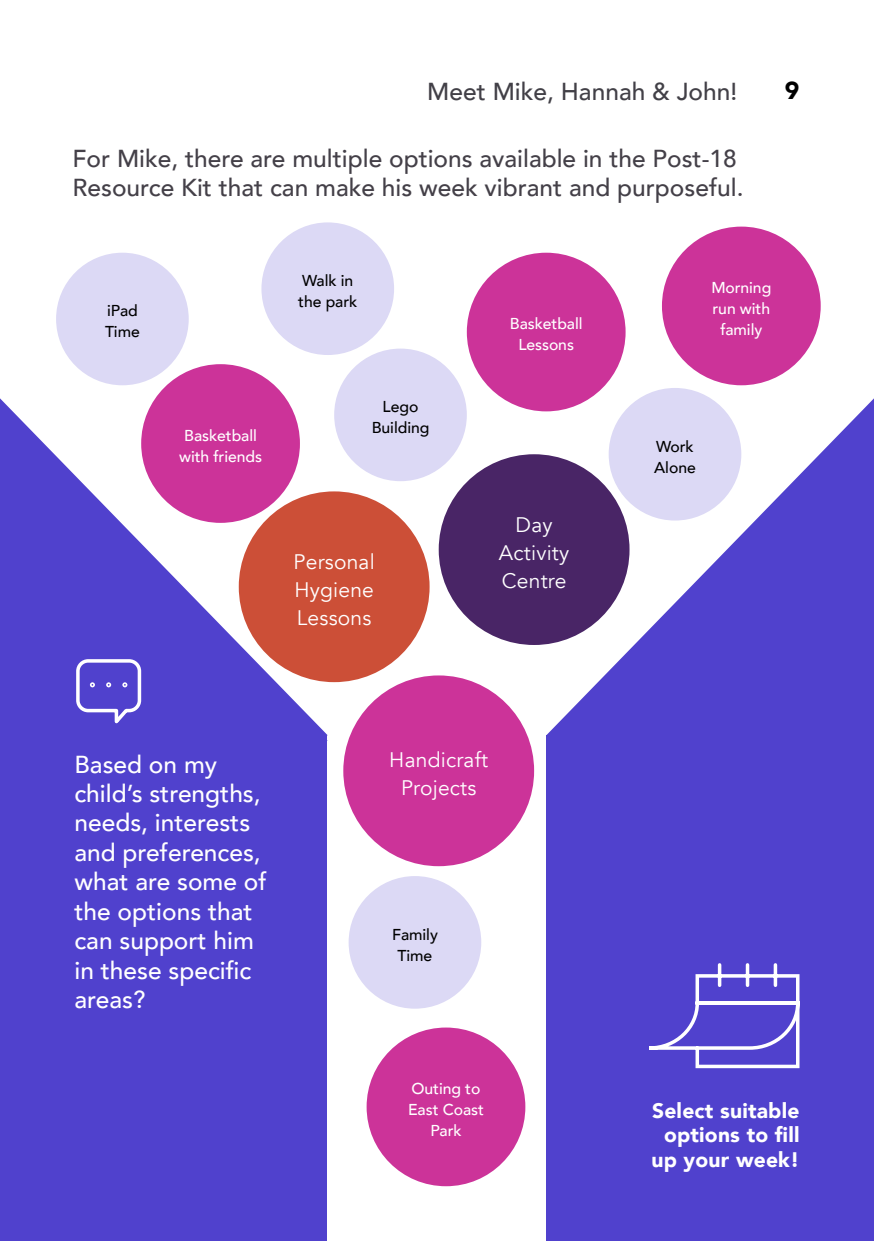
<style>
.page{position:relative;width:874px;height:1241px;background:#fff}
.page>*{position:absolute;margin:0;border:0;box-sizing:border-box;transform-origin:0 0}
.Subheader_2{font:500 24.5px/29.4px "Avenir";color:#fff}
.Header_3{font:500 24.5px "Avenir";color:#444048}
.t1{font:500 24.5px "Avenir";color:#424047}
.t2{font:900 24.5px "Avenir";color:#000}
.Paragraph_4{font:21px/28px "Avenir";letter-spacing:.01em;color:#fff;text-align:center}
.Subheader_3{font:900 21px/24.5px "Avenir";letter-spacing:.01em;color:#fff;text-align:right}
.Paragraph_3{font:500 15.75px/21px "Avenir";letter-spacing:-.005em;color:#fff}
.Paragraph_2{font:500 15.75px/21px "Avenir";letter-spacing:-.005em;color:#000;text-align:center}
</style>
<div class="page">
<div style="left:0;top:398px;width:873px;height:842px;background:#5041cd"></div>
<div style="left:0;top:99px;width:873px;height:635px;background:#fff"></div>
<svg style="left:546px;top:398px;width:327px;height:293px;fill:#5041cd"></svg>
<div style="left:327px;top:645px;width:219px;height:595px;background:#fff"></div>
<div style="left:348px;top:875px;width:133px;height:133px;background:#dcd9f5;border-radius:50%"></div>
<div style="left:56px;top:253px;width:133px;height:132px;background:#dcd9f5;border-radius:50%"></div>
<div style="left:334px;top:348px;width:132px;height:133px;background:#dcd9f5;border-radius:50%"></div>
<div style="left:608px;top:388px;width:133px;height:132px;background:#dcd9f5;border-radius:50%"></div>
<div style="left:261px;top:222px;width:133px;height:133px;background:#dcd9f5;border-radius:50%"></div>
<div style="left:366px;top:1027px;width:159px;height:158px;background:#c39;border-radius:50%"></div>
<div style="left:466px;top:253px;width:159px;height:158px;background:#c39;border-radius:50%"></div>
<div style="left:141px;top:364px;width:159px;height:159px;background:#c39;border-radius:50%"></div>
<div style="left:239px;top:491px;width:190px;height:191px;background:#cc4f37;border-radius:50%"></div>
<div style="left:438px;top:454px;width:191px;height:191px;background:#492566;border-radius:50%"></div>
<div style="left:343px;top:675px;width:191px;height:191px;background:#c39;border-radius:50%"></div>
<div style="left:661px;top:226px;width:159px;height:159px;background:#c39;border-radius:50%"></div>
<svg style="left:649px;top:963px;width:151px;height:106px"></svg>
<svg style="left:0;top:398px;width:327px;height:259px"></svg>
<svg style="left:546px;top:691px;width:327px;height:44px"></svg>
<svg style="left:0;top:657px;width:327px;height:78px"></svg>
<p class="t1" style="left:427px;top:70px;width:311px">Meet Mike, Hannah &amp; John!</p>
<p class="Header_3" style="left:72px;top:137px;width:665px">For Mike, there are multiple options available in the Post-18</p>
<p class="Header_3" style="left:72px;top:166px;width:672px">Resource Kit that can make his week vibrant and purposeful.</p>
<p class="t2" style="left:784px;top:69px;width:16px">9</p>
<p class="Paragraph_2" style="left:302px;top:269px;width:53px">Walk in</p>
<p class="Paragraph_2" style="left:107px;top:299px;width:32px">iPad</p>
<p class="Paragraph_2" style="left:298px;top:290px;width:61px">the park</p>
<p class="Paragraph_2" style="left:105px;top:320px;width:36px">Time</p>
<p class="Paragraph_3" style="left:184px;top:424px;width:74px">Basketball</p>
<p class="Paragraph_3" style="left:179px;top:445px;width:84px">with friends</p>
<p class="Paragraph_2" style="left:371px;top:395px;width:59px">Lego<br>Building</p>
<p class="Paragraph_4" style="left:293px;top:548px;width:83px">Personal</p>
<p class="Paragraph_4" style="left:294px;top:576px;width:81px">Hygiene</p>
<p class="Paragraph_4" style="left:297px;top:604px;width:76px">Lessons</p>
<p class="Paragraph_3" style="left:509px;top:312px;width:74px">Basketball</p>
<p class="Paragraph_3" style="left:518px;top:333px;width:57px">Lessons</p>
<p class="Paragraph_4" style="left:515px;top:511px;width:39px">Day</p>
<p class="Paragraph_4" style="left:498px;top:539px;width:72px">Activity</p>
<p class="Paragraph_4" style="left:501px;top:567px;width:66px">Centre</p>
<p class="Paragraph_3" style="left:711px;top:276px;width:61px">Morning run with</p>
<p class="Paragraph_3" style="left:720px;top:318px;width:43px">family</p>
<p class="Paragraph_2" style="left:654px;top:434px;width:43px;text-align:left">Work<br>Alone</p>
<p class="Subheader_2" style="left:74px;top:748px;width:194px">Based on my child’s strengths, needs, interests and preferences, what are some of the options that can support him in these specific areas?</p>
<p class="Paragraph_4" style="left:389px;top:746px;width:100px">Handicraft<br>Projects</p>
<p class="Paragraph_2" style="left:392px;top:922px;width:47px">Family<br>Time</p>
<p class="Paragraph_3" style="left:408px;top:1076px;width:77px">Outing to<br>East Coast</p>
<p class="Paragraph_3" style="left:430px;top:1118px;width:33px">Park</p>
<p class="Subheader_3" style="left:651px;top:1097px;width:149px">Select suitable options to fill up your week!</p>
</div>
